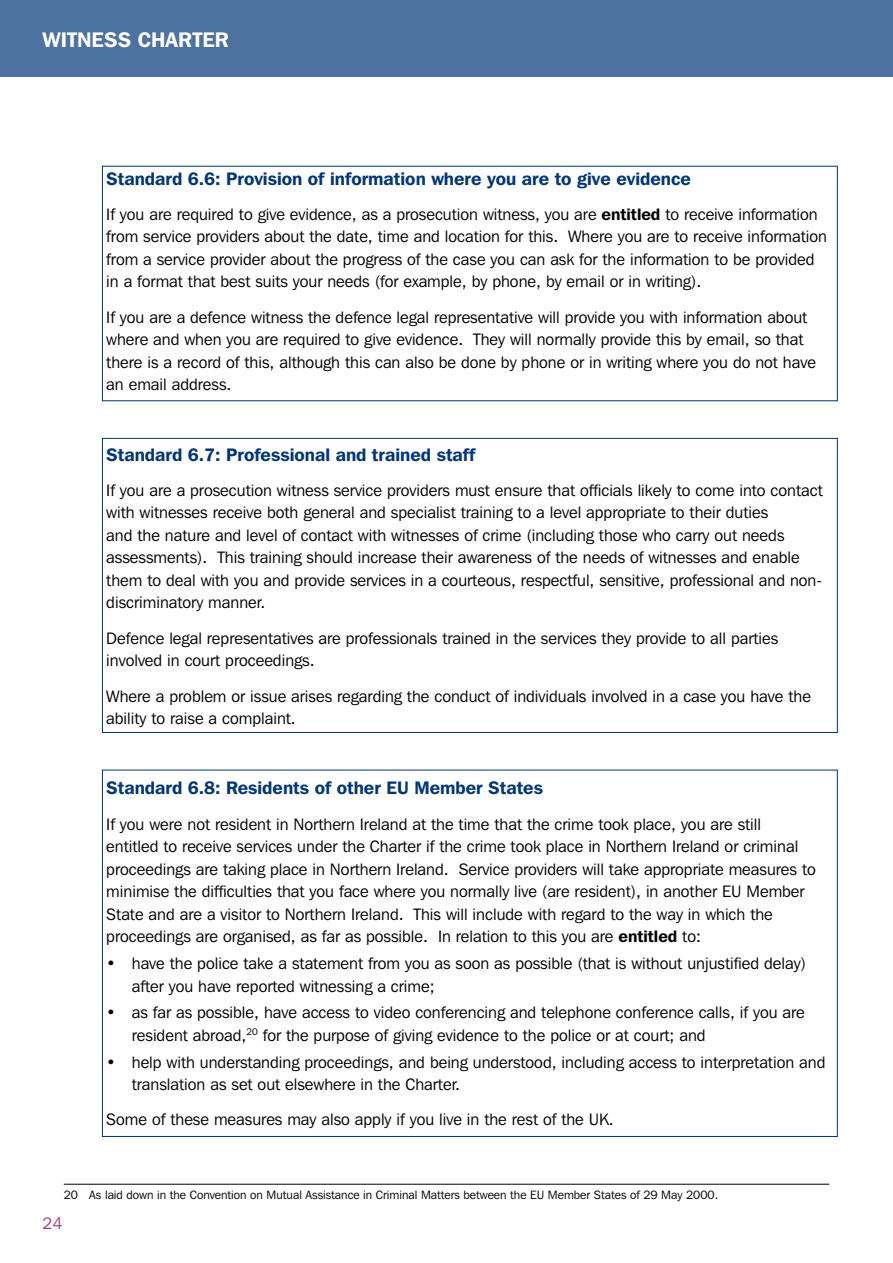
<style>
.page{position:relative;width:893px;height:1263px;background:#fff}
.page>*{position:absolute;margin:0;border:0;box-sizing:border-box;transform-origin:0 0}
.t1{font:600 21px "Franklin Gothic IT Cby BT";color:#fff}
.t2{font:600 18px "Franklin Gothic IT Cby BT";color:#003579}
.t3{font:16.5px/22.5px "Franklin Gothic IT Cby BT";color:#000}
.t4{font:16.5px "Franklin Gothic IT Cby BT";color:#a63d76}
.t5{font:12px "Franklin Gothic IT Cby BT";color:#000}
.s1{font-weight:600}
</style>
<div class="page">
<div style="left:0;top:0;width:893px;height:77px;background:#4d72a2"></div>
<hr style="left:64px;top:1184px;width:765px;height:1px;background:#000">
<p class="t1" style="left:43px;top:26px;width:188px">WITNESS CHARTER</p>
<p class="t2" style="left:106px;top:167px;width:586px">Standard 6.6: Provision of information where you are to give evidence</p>
<p class="t3" style="left:106px;top:203px;width:722px">If you are required to give evidence, as a prosecution witness, you are <span class="s1">entitled</span> to receive information from service providers about the date, time and location for this. Where you are to receive information from a service provider about the progress of the case you can ask for the information to be provided in a format that best suits your needs (for example, by phone, by email or in writing).</p>
<p class="t3" style="left:106px;top:305px;width:711px">If you are a defence witness the defence legal representative will provide you with information about where and when you are required to give evidence. They will normally provide this by email, so that there is a record of this, although this can also be done by phone or in writing where you do not have an email address.</p>
<p class="t2" style="left:106px;top:443px;width:371px">Standard 6.7: Professional and trained staff</p>
<p class="t3" style="left:106px;top:479px;width:718px">If you are a prosecution witness service providers must ensure that officials likely to come into contact with witnesses receive both general and specialist training to a level appropriate to their duties<br>and the nature and level of contact with witnesses of crime (including those who carry out needs assessments). This training should increase their awareness of the needs of witnesses and enable them to deal with you and provide services in a courteous, respectful, sensitive, professional and non&shy;discriminatory manner.</p>
<p class="t3" style="left:106px;top:626px;width:673px">Defence legal representatives are professionals trained in the services they provide to all parties involved in court proceedings.</p>
<p class="t3" style="left:106px;top:684px;width:706px">Where a problem or issue arises regarding the conduct of individuals involved in a case you have the ability to raise a complaint.</p>
<p class="t2" style="left:106px;top:777px;width:438px">Standard 6.8: Residents of other EU Member States</p>
<p class="t3" style="left:106px;top:812px;width:711px">If you were not resident in Northern Ireland at the time that the crime took place, you are still entitled to receive services under the Charter if the crime took place in Northern Ireland or criminal proceedings are taking place in Northern Ireland. Service providers will take appropriate measures to minimise the difficulties that you face where you normally live (are resident), in another EU Member State and are a visitor to Northern Ireland. This will include with regard to the way in which the proceedings are organised, as far as possible. In relation to this you are <span class="s1">entitled</span> to:</p>
<p class="t3" style="left:132px;top:952px;width:676px;text-indent:-26px">• have the police take a statement from you as soon as possible (that is without unjustified delay) after you have reported witnessing a crime;</p>
<p class="t3" style="left:132px;top:1001px;width:675px;text-indent:-26px">• as far as possible, have access to video conferencing and telephone conference calls, if you are resident abroad,<sup>20</sup> for the purpose of giving evidence to the police or at court; and</p>
<p class="t3" style="left:132px;top:1050px;width:695px;text-indent:-26px">• help with understanding proceedings, and being understood, including access to interpretation and translation as set out elsewhere in the Charter.</p>
<p class="t3" style="left:106px;top:1108px;width:509px">Some of these measures may also apply if you live in the rest of the UK.</p>
<p class="t5" style="left:64px;top:1187px;width:656px">20 As laid down in the Convention on Mutual Assistance in Criminal Matters between the EU Member States of 29 May 2000.</p>
<p class="t4" style="left:43px;top:1213px;width:21px">24</p>
</div>
